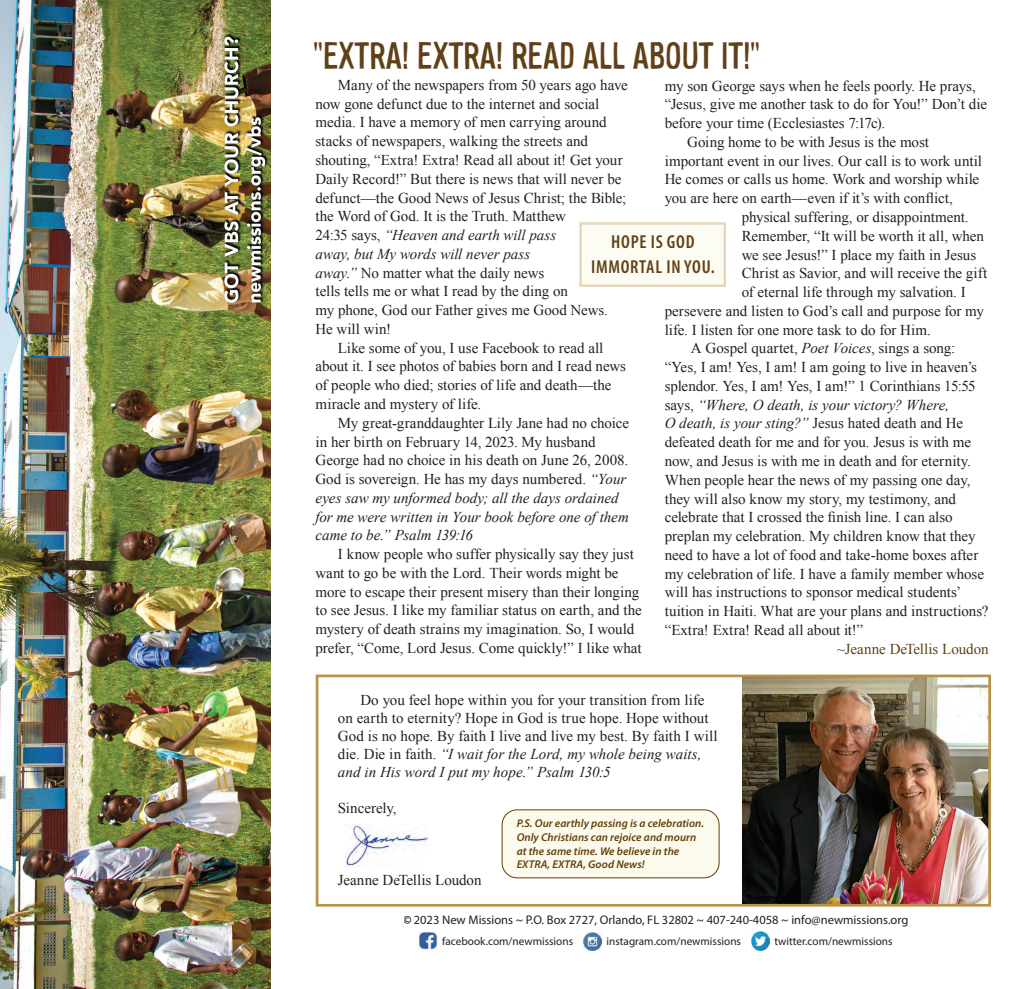
<style>
.page{position:relative;width:1030px;height:989px;background:#fff}
.page>*{position:absolute;margin:0;border:0;box-sizing:border-box;transform-origin:0 0}
.t1{font:35px "Alsina Ultrajada";letter-spacing:-.03em;color:#604018}
.t2{font:600 condensed 18.75px/25px "Myriad Pro";letter-spacing:.04em;color:#604018;text-align:center}
.t3{font:15px/18.8px "Times New Roman";letter-spacing:-.005em;color:#231f20}
.t4{font:italic 15px "Times New Roman";color:#231f20}
.t5{font:15px "Times New Roman";letter-spacing:-.005em;color:#604018}
.t6{font:12.5px "Myriad Pro";color:#231f20}
.t7{font:italic 600 11.25px/13.8px "Myriad Pro";letter-spacing:.005em;color:#633e07}
.t8{font:11.25px "Myriad Pro";color:#231f20}
.s1{font-style:normal}
.s2{font-style:italic}
.s3{font-weight:700}
</style>
<div class="page">
<img style="left:0;top:0;width:270px;height:988px">
<div style="left:579px;top:222px;width:147px;height:65px;background:#fcfcf2;border:2px solid #e5d7bc"></div>
<img style="left:419px;top:931px;width:18px;height:18px">
<img style="left:583px;top:932px;width:18px;height:17px">
<img style="left:751px;top:931px;width:18px;height:18px">
<img style="left:742px;top:678px;width:244px;height:224px">
<div style="left:316px;top:674px;width:674px;height:232px;border:3px solid #b59248"></div>
<img style="left:345px;top:824px;width:82px;height:41px">
<div style="left:502px;top:809px;width:217px;height:68px;background:#fbfaed;border-radius:15px"></div>
<div style="left:502px;top:809px;width:217px;height:68px;border:1px solid #633e07;border-radius:15px"></div>
<h1 class="t1" style="left:313px;top:31px;width:448px">"EXTRA! EXTRA! READ ALL ABOUT IT!"</h1>
<p class="t3" style="left:338px;top:75px;width:291px">Many of the newspapers from 50 years ago have</p>
<p class="t3" style="left:315px;top:94px;width:285px">now gone defunct due to the internet and social</p>
<p class="t3" style="left:315px;top:113px;width:292px">media. I have a memory of men carrying around</p>
<p class="t3" style="left:315px;top:131px;width:274px">stacks of newspapers, walking the streets and</p>
<p class="t3" style="left:315px;top:150px;width:309px">shouting, “Extra! Extra! Read all about it! Get your</p>
<p class="t3" style="left:315px;top:169px;width:307px">Daily Record!” But there is news that will never be</p>
<p class="t3" style="left:315px;top:188px;width:312px">defunct—the Good News of Jesus Christ; the Bible;</p>
<p class="t3" style="left:315px;top:206px;width:252px">the Word of God. It is the Truth. Matthew</p>
<p class="t4" style="left:315px;top:224px;width:242px"><span class="s1">24:35 says,</span> “Heaven and earth will pass</p>
<p class="t4" style="left:315px;top:243px;width:216px">away, but My words will never pass</p>
<p class="t3" style="left:315px;top:263px;width:230px"><span class="s2">away.”</span> No matter what the daily news</p>
<p class="t3" style="left:315px;top:281px;width:254px">tells tells me or what I read by the ding on</p>
<p class="t3" style="left:315px;top:300px;width:294px">my phone, God our Father gives me Good News.</p>
<p class="t3" style="left:315px;top:319px;width:77px">He will win!</p>
<p class="t3" style="left:338px;top:338px;width:267px">Like some of you, I use Facebook to read all</p>
<p class="t3" style="left:315px;top:356px;width:312px">about it. I see photos of babies born and I read news</p>
<p class="t3" style="left:315px;top:375px;width:297px">of people who died; stories of life and death—the</p>
<p class="t3" style="left:315px;top:394px;width:167px">miracle and mystery of life.</p>
<p class="t3" style="left:338px;top:413px;width:292px">My great-granddaughter Lily Jane had no choice</p>
<p class="t3" style="left:315px;top:431px;width:281px">in her birth on February 14, 2023. My husband</p>
<p class="t3" style="left:315px;top:450px;width:314px">George had no choice in his death on June 26, 2008.</p>
<p class="t3" style="left:315px;top:469px;width:312px">God is sovereign. He has my days numbered. <span class="s2">“Your</span></p>
<p class="t4" style="left:315px;top:487px;width:305px">eyes saw my unformed body; all the days ordained</p>
<p class="t4" style="left:315px;top:506px;width:315px">for me were written in Your book before one of them</p>
<p class="t4" style="left:315px;top:524px;width:159px">came to be.” Psalm 139:16</p>
<p class="t3" style="left:315px;top:544px;width:328px;text-indent:22px">I know people who suffer physically say they just want to go be with the Lord. Their words might be more to escape their present misery than their longing to see Jesus. I like my familiar status on earth, and the mystery of death strains my imagination. So, I would prefer, “Come, Lord Jesus. Come quickly!” I like what</p>
<p class="t3" style="left:664px;top:76px;width:313px">my son George says when he feels poorly. He prays,</p>
<p class="t3" style="left:664px;top:95px;width:324px">“Jesus, give me another task to do for You!” Don’t die</p>
<p class="t3" style="left:664px;top:113px;width:222px">before your time (Ecclesiastes 7:17c).</p>
<p class="t3" style="left:687px;top:132px;width:243px">Going home to be with Jesus is the most</p>
<p class="t3" style="left:664px;top:151px;width:319px">important event in our lives. Our call is to work until</p>
<p class="t3" style="left:664px;top:170px;width:316px">He comes or calls us home. Work and worship while</p>
<p class="t3" style="left:664px;top:188px;width:289px">you are here on earth—even if it’s with conflict,</p>
<p class="t3" style="left:741px;top:207px;width:228px">physical suffering, or disappointment.</p>
<p class="t3" style="left:741px;top:226px;width:244px">Remember, “It will be worth it all, when</p>
<p class="t3" style="left:741px;top:245px;width:236px">we see Jesus!” I place my faith in Jesus</p>
<p class="t3" style="left:741px;top:263px;width:247px">Christ as Savior, and will receive the gift</p>
<p class="t3" style="left:741px;top:282px;width:225px">of eternal life through my salvation. I</p>
<p class="t3" style="left:664px;top:301px;width:321px">persevere and listen to God’s call and purpose for my</p>
<p class="t3" style="left:664px;top:320px;width:268px">life. I listen for one more task to do for Him.</p>
<p class="t3" style="left:691px;top:338px;width:266px">A Gospel quartet, <span class="s2">Poet Voices</span>, sings a song:</p>
<p class="t3" style="left:664px;top:357px;width:314px">“Yes, I am! Yes, I am! I am going to live in heaven’s</p>
<p class="t3" style="left:664px;top:376px;width:312px">splendor. Yes, I am! Yes, I am!” 1 Corinthians 15:55</p>
<p class="t4" style="left:664px;top:394px;width:286px"><span class="s1">says,</span> “Where, O death, is your victory? Where,</p>
<p class="t4" style="left:664px;top:413px;width:300px">O death, is your sting?” <span class="s1">Jesus hated death and He</span></p>
<p class="t3" style="left:664px;top:432px;width:308px">defeated death for me and for you. Jesus is with me</p>
<p class="t3" style="left:664px;top:451px;width:308px">now, and Jesus is with me in death and for eternity.</p>
<p class="t3" style="left:664px;top:470px;width:307px">When people hear the news of my passing one day,</p>
<p class="t3" style="left:664px;top:488px;width:293px">they will also know my story, my testimony, and</p>
<p class="t3" style="left:664px;top:507px;width:289px">celebrate that I crossed the finish line. I can also</p>
<p class="t3" style="left:664px;top:526px;width:312px">preplan my celebration. My children know that they</p>
<p class="t3" style="left:664px;top:545px;width:315px">need to have a lot of food and take-home boxes after</p>
<p class="t3" style="left:664px;top:563px;width:321px">my celebration of life. I have a family member whose</p>
<p class="t3" style="left:664px;top:582px;width:298px">will has instructions to sponsor medical students’</p>
<p class="t3" style="left:664px;top:601px;width:325px">tuition in Haiti. What are your plans and instructions?</p>
<p class="t3" style="left:664px;top:620px;width:200px">“Extra! Extra! Read all about it!”</p>
<p class="t5" style="left:837px;top:638px;width:153px">~Jeanne DeTellis Loudon</p>
<p class="t2" style="left:591px;top:229px;width:125px">HOPE IS GOD<br>IMMORTAL IN YOU.</p>
<p class="t3" style="left:338px;top:690px;width:381px;line-height:18px;text-indent:22px">Do you feel hope within you for your transition from life on earth to eternity? Hope in God is true hope. Hope without God is no hope. By faith I live and live my best. By faith I will die. Die in faith. <span class="s2">“I wait for the Lord, my whole being waits, and in His word I put my hope.” Psalm 130:5</span></p>
<p class="t3" style="left:338px;top:798px;width:60px">Sincerely,</p>
<p class="t3" style="left:338px;top:870px;width:145px">Jeanne DeTellis Loudon</p>
<p class="t7" style="left:516px;top:815px;width:189px">P.S. Our earthly passing is a celebration.<br>Only Christians can rejoice and mourn at the same time. We believe in the EXTRA, EXTRA, Good News!</p>
<p class="t6" style="left:404px;top:911px;width:506px"><span class="s3">©</span> 2023 New Missions ~ P.O. Box 2727, Orlando, FL 32802 ~ 407-240-4058 ~ info@newmissions.org</p>
<p class="t8" style="left:442px;top:933px;width:132px">facebook.com/newmissions</p>
<p class="t8" style="left:606px;top:933px;width:136px">instagram.com/newmissions</p>
<p class="t8" style="left:774px;top:933px;width:120px">twitter.com/newmissions</p>
</div>
